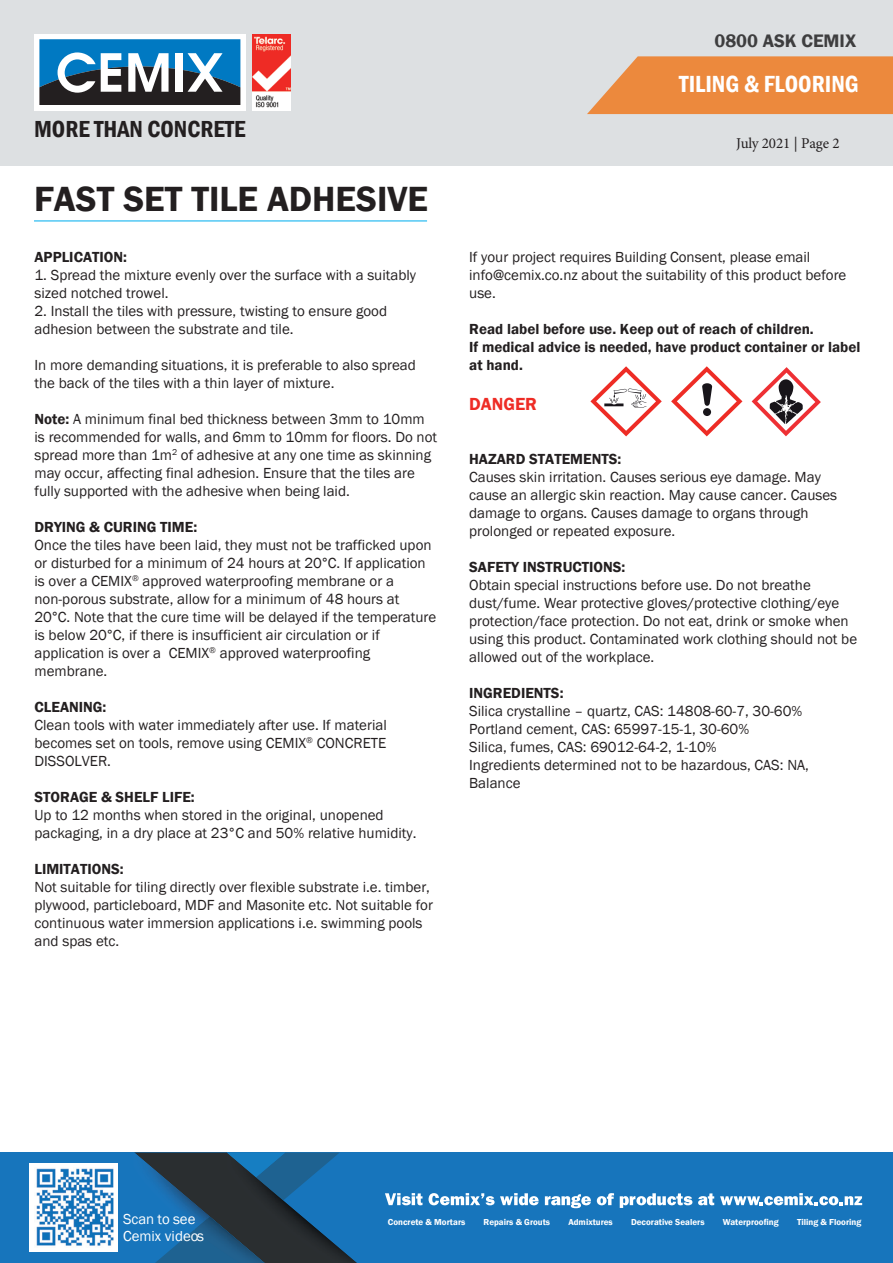
<style>
.page{position:relative;width:893px;height:1263px;background:#fff}
.page>*{position:absolute;margin:0;border:0;box-sizing:border-box;transform-origin:0 0}
.t1{font:600 36px "Franklin Gothic";color:#231f20}
.t2{font:600 condensed 24px "Franklin Gothic";color:#fff}
.t3{font:600 condensed 23.85px "Franklin Gothic";color:#231f20}
.t4{font:600 18.6px "Franklin Gothic";color:#3e3e3f}
.t5{font:600 18px "Franklin Gothic";color:#ee2c25}
.t6{font:15px/18px "Franklin Gothic";color:#231f20}
.t7{font:600 15px/18px "Franklin Gothic";color:#231f20}
.t8{font:15px "Minion Pro";letter-spacing:-.005em;color:#231f20}
.t9{font:14.85px "Franklin Gothic";color:#fff}
.t10{font:600 8.85px "Franklin Gothic";color:#fff}
.s1{font-weight:600}
</style>
<div class="page">
<div style="left:0;top:1152px;width:893px;height:111px;background:#1775bc"></div>
<img style="left:134px;top:1152px;width:92px;height:109px">
<img style="left:197px;top:1206px;width:29px;height:10px">
<img style="left:195px;top:1216px;width:31px;height:47px">
<img style="left:226px;top:1152px;width:131px;height:111px">
<div style="left:29px;top:1163px;width:89px;height:88px;background:#fff"></div>
<img style="left:36px;top:1168px;width:78px;height:78px">
<svg style="left:385px;top:1193px;width:37px;height:12px"></svg>
<svg style="left:429px;top:1193px;width:110px;height:12px"></svg>
<svg style="left:545px;top:1194px;width:46px;height:14px"></svg>
<svg style="left:597px;top:1193px;width:17px;height:12px"></svg>
<svg style="left:620px;top:1193px;width:72px;height:15px"></svg>
<svg style="left:698px;top:1193px;width:16px;height:12px"></svg>
<svg style="left:720px;top:1193px;width:142px;height:12px"></svg>
<div style="left:0;top:0;width:893px;height:166px;background:#dde0e2"></div>
<div style="left:34px;top:34px;width:212px;height:76px;background:#fff"></div>
<svg style="left:40px;top:39px;width:200px;height:66px"></svg>
<img style="left:253px;top:34px;width:37px;height:76px">
<hr style="left:34px;top:220px;width:393px;height:1px;background:#00aeef">
<svg style="left:587px;top:56px;width:306px;height:58px;background:#ea904b"></svg>
<svg style="left:590px;top:366px;width:72px;height:70px"></svg>
<svg style="left:671px;top:366px;width:71px;height:70px"></svg>
<svg style="left:752px;top:367px;width:69px;height:69px"></svg>
<h3 class="t3" style="left:34px;top:113px;width:213px">MORE THAN CONCRETE</h3>
<h1 class="t1" style="left:34px;top:177px;width:396px">FAST SET TILE ADHESIVE</h1>
<p class="t7" style="left:35px;top:248px;width:94px">APPLICATION:</p>
<p class="t6" style="left:35px;top:266px;width:383px">1. Spread the mixture evenly over the surface with a suitably sized notched trowel.</p>
<p class="t6" style="left:35px;top:302px;width:354px">2. Install the tiles with pressure, twisting to ensure good adhesion between the substrate and tile.</p>
<p class="t6" style="left:35px;top:356px;width:383px">In more demanding situations, it is preferable to also spread the back of the tiles with a thin layer of mixture.</p>
<p class="t6" style="left:35px;top:410px;width:404px"><span class="s1">Note:</span> A minimum final bed thickness between 3mm to 10mm is recommended for walls, and 6mm to 10mm for floors. Do not spread more than 1m<sup>2</sup> of adhesive at any one time as skinning may occur, affecting final adhesion. Ensure that the tiles are fully supported with the adhesive when being laid.</p>
<p class="t7" style="left:35px;top:518px;width:164px">DRYING &amp; CURING TIME:</p>
<p class="t6" style="left:35px;top:536px;width:403px">Once the tiles have been laid, they must not be trafficked upon or disturbed for a minimum of 24 hours at 20°C. If application is over a CEMIX<sup>®</sup> approved waterproofing membrane or a non-porous substrate, allow for a minimum of 48 hours at 20°C. Note that the cure time will be delayed if the temperature is below 20°C, if there is insufficient air circulation or if application is over a CEMIX<sup>®</sup> approved waterproofing membrane.</p>
<p class="t7" style="left:35px;top:698px;width:73px">CLEANING:</p>
<p class="t6" style="left:35px;top:716px;width:354px;text-align:justify">Clean tools with water immediately after use. If material becomes set on tools, remove using CEMIX<sup>®</sup> CONCRETE DISSOLVER.</p>
<p class="t7" style="left:35px;top:788px;width:162px">STORAGE &amp; SHELF LIFE:</p>
<p class="t6" style="left:35px;top:806px;width:383px">Up to 12 months when stored in the original, unopened packaging, in a dry place at 23°C and 50% relative humidity.</p>
<p class="t7" style="left:35px;top:860px;width:91px">LIMITATIONS:</p>
<p class="t6" style="left:35px;top:878px;width:400px">Not suitable for tiling directly over flexible substrate i.e. timber, plywood, particleboard, MDF and Masonite etc. Not suitable for continuous water immersion applications i.e. swimming pools and spas etc.</p>
<p class="t4" style="left:714px;top:29px;width:143px">0800 ASK CEMIX</p>
<h2 class="t2" style="left:679px;top:68px;width:181px">TILING &amp; FLOORING</h2>
<p class="t8" style="left:736px;top:133px;width:105px">July 2021 | Page 2</p>
<p class="t8" style="left:736px;top:133px;width:122px">March 2021 | Page 1</p>
<p class="t6" style="left:469px;top:248px;width:379px">If your project requires Building Consent, please email info@cemix.co.nz about the suitability of this product before use.</p>
<p class="t7" style="left:469px;top:320px;width:393px">Read label before use. Keep out of reach of children.<br>If medical advice is needed, have product container or label at hand.</p>
<p class="t5" style="left:469px;top:393px;width:69px">DANGER</p>
<p class="t7" style="left:469px;top:450px;width:154px">HAZARD STATEMENTS:</p>
<p class="t6" style="left:469px;top:468px;width:369px">Causes skin irritation. Causes serious eye damage. May cause an allergic skin reaction. May cause cancer. Causes damage to organs. Causes damage to organs through prolonged or repeated exposure.</p>
<p class="t7" style="left:469px;top:558px;width:158px">SAFETY INSTRUCTIONS:</p>
<p class="t6" style="left:469px;top:576px;width:389px">Obtain special instructions before use. Do not breathe dust/fume. Wear protective gloves/protective clothing/eye protection/face protection. Do not eat, drink or smoke when using this product. Contaminated work clothing should not be allowed out of the workplace.</p>
<p class="t7" style="left:469px;top:684px;width:96px">INGREDIENTS:</p>
<p class="t6" style="left:469px;top:702px;width:341px">Silica crystalline – quartz, CAS: 14808-60-7, 30-60% Portland cement, CAS: 65997-15-1, 30-60%<br>Silica, fumes, CAS: 69012-64-2, 1-10%<br>Ingredients determined not to be hazardous, CAS: NA, Balance</p>
<p class="t9" style="left:123px;top:1209px;width:74px">Scan to see</p>
<p class="t10" style="left:388px;top:1217px;width:79px">Concrete &amp; Mortars</p>
<p class="t10" style="left:484px;top:1217px;width:68px">Repairs &amp; Grouts</p>
<p class="t10" style="left:568px;top:1217px;width:46px">Admixtures</p>
<p class="t10" style="left:631px;top:1217px;width:75px">Decorative Sealers</p>
<p class="t10" style="left:723px;top:1217px;width:57px">Waterproofing</p>
<p class="t10" style="left:797px;top:1217px;width:66px">Tiling &amp; Flooring</p>
<p class="t9" style="left:123px;top:1227px;width:83px">Cemix videos</p>
</div>
